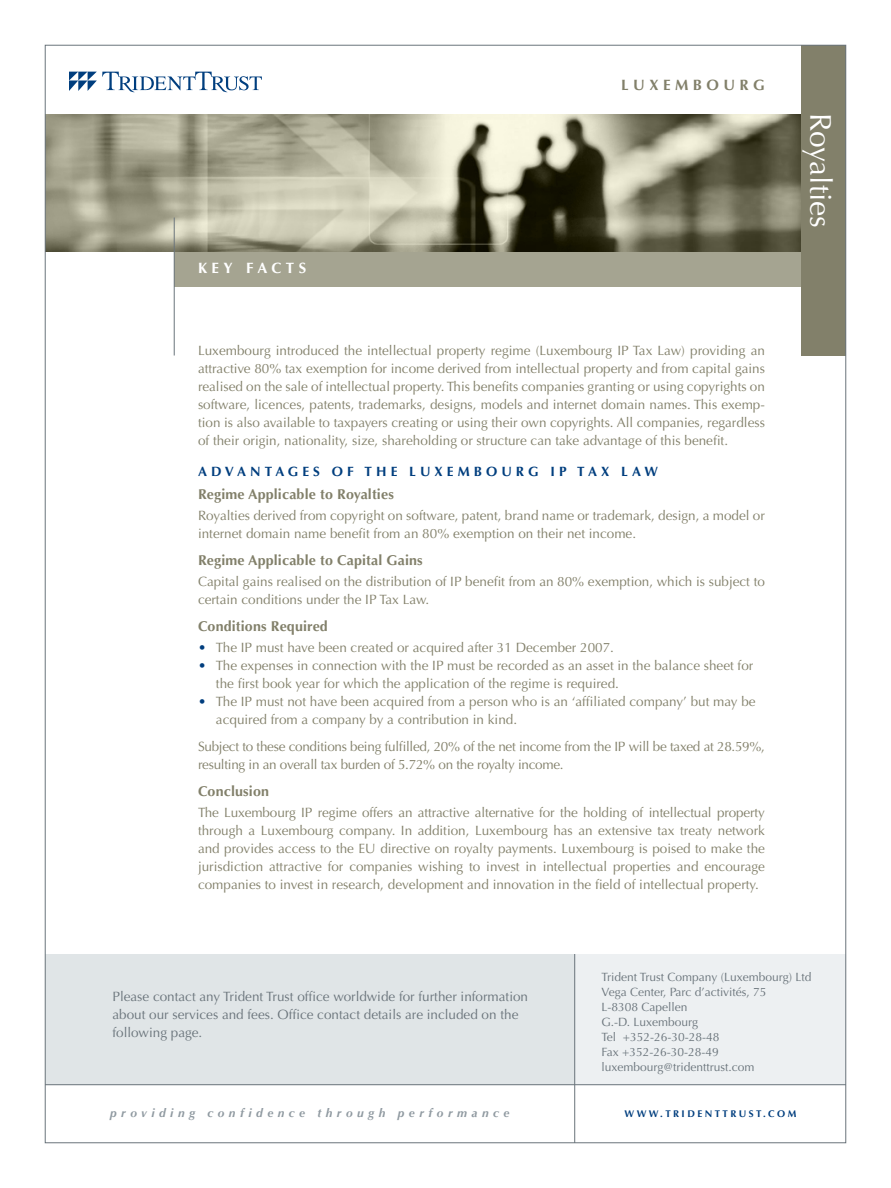
<style>
.page{position:relative;width:891px;height:1188px;background:#fff}
.page>*{position:absolute;margin:0;border:0;box-sizing:border-box;transform-origin:0 0}
.t1{font:30px "Optima LT Std";color:#fff}
.t2{font:700 15px "Optima LT Std";letter-spacing:.3em;color:#82806a}
.t3{font:700 15px "Optima LT Std";letter-spacing:.3em;color:#fff}
.t4{font:700 14.25px "Optima LT Std";letter-spacing:.01em;color:#82806a}
.t5{font:13.5px/18px "Optima LT Std";color:#82806a}
.t6{font:13.5px/18px "Optima LT Std";letter-spacing:-.02em;color:#82806a}
.t7{font:13.5px/18px "Optima LT Std";color:#6a747b}
.t8{font:700 13.5px "Optima LT Std";letter-spacing:.3em;color:#003e7e}
.t9{font:12px/15px "Optima LT Std";color:#6a747b}
.t10{font:italic 700 12px "Optima LT Std";letter-spacing:.37em;color:#909aa1}
.t11{font:700 9.75px "Optima LT Std";letter-spacing:.25em;color:#003e7e}
.s1{color:#003e7e}
</style>
<div class="page">
<div style="left:45px;top:954px;width:801px;height:130px;background:#edf0f2"></div>
<div style="left:45px;top:954px;width:530px;height:130px;background:#e0e5e7"></div>
<div style="left:174px;top:251px;width:630px;height:36px;background:#a5a491"></div>
<img style="left:47px;top:114px;width:754px;height:137px">
<div style="left:801px;top:45px;width:45px;height:311px;background:#82806a"></div>
<hr style="left:174px;top:218px;width:1px;height:138px;background:#6a747b">
<hr style="left:45px;top:1084px;width:801px;height:1px;background:#6a747b">
<svg style="left:69px;top:72px;width:193px;height:20px"></svg>
<hr style="left:574px;top:954px;width:1px;height:189px;background:#6a747b">
<p class="t3" style="left:198px;top:260px;width:110px">KEY FACTS</p>
<p class="t2" style="left:621px;top:76px;width:145px">LUXEMBOURG</p>
<p class="t5" style="left:198px;top:342px;width:569px;text-align:justify">Luxembourg introduced the intellectual property regime (Luxembourg IP Tax Law) providing an attractive 80% tax exemption for income derived from intellectual property and from capital gains realised on the sale of intellectual property. This benefits companies granting or using copyrights on software, licences, patents, trademarks, designs, models and internet domain names. This exemp&shy;tion is also available to taxpayers creating or using their own copyrights. All companies, regardless of their origin, nationality, size, shareholding or structure can take advantage of this benefit.</p>
<p class="t8" style="left:198px;top:464px;width:462px">ADVANTAGES OF THE L UXEMBOURG I P TAX L AW</p>
<p class="t4" style="left:198px;top:486px;width:197px">REGIME APPLICABLE TO ROYALTIES</p>
<p class="t5" style="left:198px;top:507px;width:568px">Royalties derived from copyright on software, patent, brand name or trademark, design, a model or internet domain name benefit from an 80% exemption on their net income.</p>
<p class="t4" style="left:198px;top:552px;width:226px">REGIME APPLICABLE TO CAPITAL GAINS</p>
<p class="t5" style="left:198px;top:573px;width:568px">Capital gains realised on the distribution of IP benefit from an 80% exemption, which is subject to certain conditions under the IP Tax Law.</p>
<p class="t4" style="left:198px;top:618px;width:131px">CONDITIONS REQUIRED</p>
<p class="t5" style="left:198px;top:639px;width:417px"><span class="s1">•</span> The IP must have been created or acquired after 31 December 2007.</p>
<p class="t5" style="left:216px;top:657px;width:539px;text-indent:-18px"><span class="s1">•</span> The expenses in connection with the IP must be recorded as an asset in the balance sheet for the first book year for which the application of the regime is required.</p>
<p class="t5" style="left:216px;top:693px;width:541px;text-indent:-18px"><span class="s1">•</span> The IP must not have been acquired from a person who is an ‘affiliated company’ but may be acquired from a company by a contribution in kind.</p>
<p class="t6" style="left:198px;top:738px;width:569px">Subject to these conditions being fulfilled, 20% of the net income from the IP will be taxed at 28.59%, resulting in an overall tax burden of 5.72% on the royalty income.</p>
<p class="t4" style="left:198px;top:783px;width:72px">CONCLUSION</p>
<p class="t5" style="left:198px;top:804px;width:569px;text-align:justify">The Luxembourg IP regime offers an attractive alternative for the holding of intellectual property through a Luxembourg company. In addition, Luxembourg has an extensive tax treaty network and provides access to the EU directive on royalty payments. Luxembourg is poised to make the jurisdiction attractive for companies wishing to invest in intellectual properties and encourage companies to invest in research, development and innovation in the field of intellectual property.</p>
<h1 class="t1" style="left:838px;top:112px;width:117px;rotate:90deg">Royalties</h1>
<p class="t7" style="left:112px;top:988px;width:417px">Please contact any Trident Trust office worldwide for further information about our services and fees. Office contact details are included on the following page.</p>
<p class="t9" style="left:602px;top:969px;width:211px">Trident Trust Company (Luxembourg) Ltd<br>Vega Center, Parc d’activités, 75<br>L-8308 Capellen<br>G.-D. Luxembourg<br>Tel +352-26-30-28-48<br>Fax +352-26-30-28-49 luxembourg@tridenttrust.com</p>
<p class="t10" style="left:110px;top:1106px;width:401px">providing confidence through performance</p>
<p class="t11" style="left:625px;top:1108px;width:173px">WWW.TRIDENTTRUST.COM</p>
</div>
